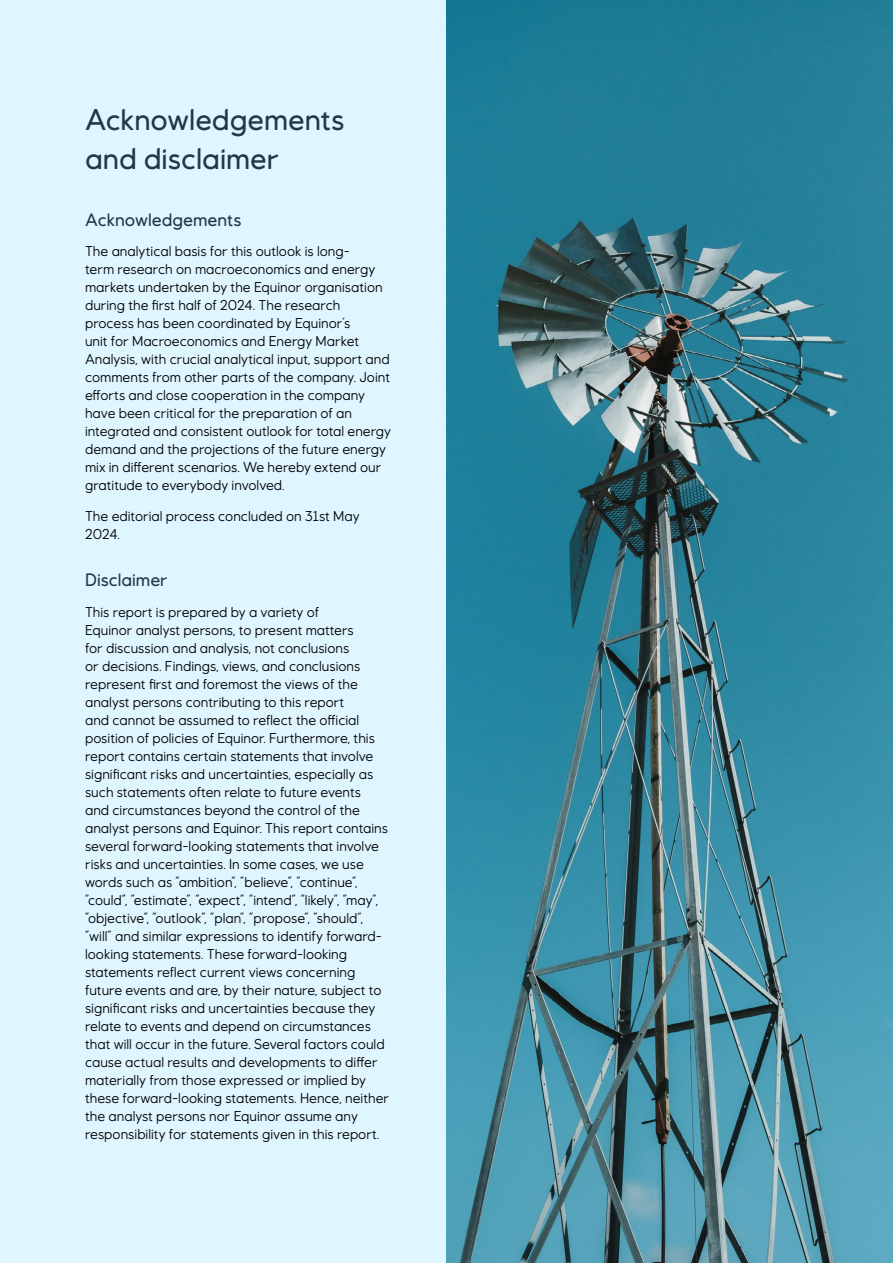
<style>
.page{position:relative;width:893px;height:1263px;background:#fff}
.page>*{position:absolute;margin:0;border:0;box-sizing:border-box;transform-origin:0 0}
.Heading_2{font:500 30px/39px "Equinor";color:#243746}
.Heading_3{font:500 18px "Equinor";color:#243746}
.Body_text{font:14.25px/18px "Equinor";color:#000}
</style>
<div class="page">
<div style="left:0;top:0;width:468px;height:1263px;background:#dff5ff"></div>
<img style="left:446px;top:0;width:447px;height:1263px">
<p class="Heading_2" style="left:85px;top:100px;width:261px">Acknowledgements and disclaimer</p>
<p class="Heading_3" style="left:85px;top:209px;width:158px">Acknowledgements</p>
<p class="Body_text" style="left:85px;top:242px;width:308px">The analytical basis for this outlook is long-<br>term research on macroeconomics and energy markets undertaken by the Equinor organisation during the first half of 2024. The research process has been coordinated by Equinor’s<br>unit for Macroeconomics and Energy Market Analysis, with crucial analytical input, support and comments from other parts of the company. Joint efforts and close cooperation in the company have been critical for the preparation of an integrated and consistent outlook for total energy demand and the projections of the future energy mix in different scenarios. We hereby extend our gratitude to everybody involved.</p>
<p class="Body_text" style="left:85px;top:507px;width:276px">The editorial process concluded on 31st May<br>2024.</p>
<p class="Heading_3" style="left:85px;top:569px;width:84px">Disclaimer</p>
<p class="Body_text" style="left:85px;top:603px;width:306px">This report is prepared by a variety of<br>Equinor analyst persons, to present matters<br>for discussion and analysis, not conclusions<br>or decisions. Findings, views, and conclusions represent first and foremost the views of the analyst persons contributing to this report<br>and cannot be assumed to reflect the official position of policies of Equinor. Furthermore, this report contains certain statements that involve significant risks and uncertainties, especially as such statements often relate to future events<br>and circumstances beyond the control of the analyst persons and Equinor. This report contains several forward-looking statements that involve risks and uncertainties. In some cases, we use words such as ”ambition”, ”believe”, ”continue”, ”could”, ”estimate”, ”expect”, ”intend”, ”likely”, ”may”, ”objective”, ”outlook”, ”plan”, ”propose”, ”should”, ”will” and similar expressions to identify forward&shy;looking statements. These forward-looking statements reflect current views concerning future events and are, by their nature, subject to significant risks and uncertainties because they relate to events and depend on circumstances that will occur in the future. Several factors could cause actual results and developments to differ materially from those expressed or implied by these forward-looking statements. Hence, neither the analyst persons nor Equinor assume any responsibility for statements given in this report.</p>
</div>
